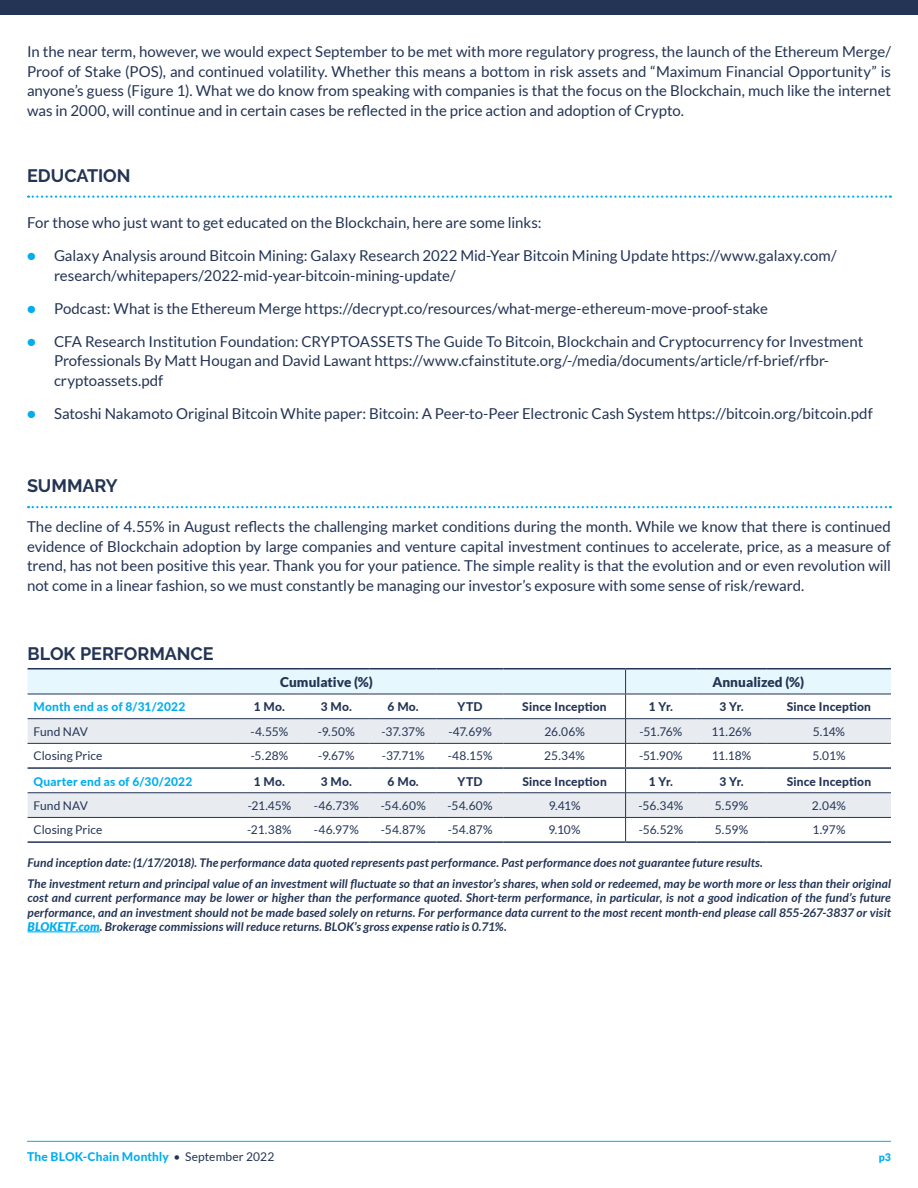
<style>
.page{position:relative;width:918px;height:1188px;background:#fff}
.page>*{position:absolute;margin:0;border:0;box-sizing:border-box;transform-origin:0 0}
.t1{font:700 18px "Raleway";color:#233454}
.t2{font:15px/19.5px "Lato";letter-spacing:-.005em;color:#233454;text-align:justify}
.t3{font:900 13.5px "Lato";color:#233454}
.t4{font:italic 700 12px/14.4px "Lato";letter-spacing:.01em;color:#233454}
.t5{font:12px "Lato";color:#233454}
.t6{font:800 12px "Lato";letter-spacing:.015em;color:#233454}
.t7{font:800 12px "Lato";letter-spacing:.015em;color:#00aeef}
.t8{font:900 10.5px "Lato";color:#00aeef}
.s1{font-weight:900;color:#00aeef}
.s2{font-weight:400;color:#233454}
</style>
<div class="page">
<div style="left:0;top:0;width:918px;height:14px;background:#233454"></div>
<hr style="left:27px;top:1141px;width:864px;height:1px;background:#00aeef">
<svg style="left:28px;top:195px;width:863px;height:3px"></svg>
<svg style="left:28px;top:506px;width:863px;height:2px"></svg>
<hr style="left:28px;top:841px;width:208px;height:2px;background:#233454">
<hr style="left:236px;top:841px;width:67px;height:2px;background:#233454">
<hr style="left:303px;top:841px;width:67px;height:2px;background:#233454">
<hr style="left:370px;top:841px;width:67px;height:2px;background:#233454">
<hr style="left:437px;top:841px;width:67px;height:2px;background:#233454">
<hr style="left:504px;top:841px;width:122px;height:2px;background:#233454">
<hr style="left:626px;top:841px;width:70px;height:2px;background:#233454">
<hr style="left:696px;top:841px;width:71px;height:2px;background:#233454">
<hr style="left:767px;top:841px;width:124px;height:2px;background:#233454">
<hr style="left:28px;top:668px;width:208px;height:1px;background:#233454">
<hr style="left:236px;top:668px;width:67px;height:1px;background:#233454">
<hr style="left:303px;top:668px;width:67px;height:1px;background:#233454">
<hr style="left:370px;top:668px;width:67px;height:1px;background:#233454">
<hr style="left:437px;top:668px;width:67px;height:1px;background:#233454">
<hr style="left:504px;top:668px;width:122px;height:1px;background:#233454">
<hr style="left:626px;top:668px;width:70px;height:1px;background:#233454">
<hr style="left:696px;top:668px;width:71px;height:1px;background:#233454">
<hr style="left:767px;top:668px;width:124px;height:1px;background:#233454">
<svg style="left:28px;top:669px;width:863px;height:172px"></svg>
<hr style="left:28px;top:767px;width:208px;height:2px;background:#233454">
<hr style="left:236px;top:767px;width:67px;height:2px;background:#233454">
<hr style="left:303px;top:767px;width:67px;height:2px;background:#233454">
<hr style="left:370px;top:767px;width:67px;height:2px;background:#233454">
<hr style="left:437px;top:767px;width:67px;height:2px;background:#233454">
<hr style="left:504px;top:767px;width:122px;height:2px;background:#233454">
<hr style="left:626px;top:767px;width:70px;height:2px;background:#233454">
<hr style="left:696px;top:767px;width:71px;height:2px;background:#233454">
<hr style="left:767px;top:767px;width:124px;height:2px;background:#233454">
<hr style="left:28px;top:931px;width:72px;height:1px;background:#00aeef">
<p class="t2" style="left:27px;top:42px;width:866px">In the near term, however, we would expect September to be met with more regulatory progress, the launch of the Ethereum Merge/ Proof of Stake (POS), and continued volatility. Whether this means a bottom in risk assets and “Maximum Financial Opportunity” is anyone’s guess (Figure 1). What we do know from speaking with companies is that the focus on the Blockchain, much like the internet was in 2000, will continue and in certain cases be reflected in the price action and adoption of Crypto.</p>
<p class="t1" style="left:27px;top:165px;width:105px">EDUCATION</p>
<p class="t2" style="left:27px;top:213px;width:516px">For those who just want to get educated on the Blockchain, here are some links:</p>
<p class="t2" style="left:54px;top:246px;width:784px;text-indent:-27px"><span class="s1">•</span> Galaxy Analysis around Bitcoin Mining: Galaxy Research 2022 Mid-Year Bitcoin Mining Update https://www.galaxy.com/ research/whitepapers/2022-mid-year-bitcoin-mining-update/</p>
<p class="t2" style="left:27px;top:299px;width:742px"><span class="s1">•</span> Podcast: What is the Ethereum Merge https://decrypt.co/resources/what-merge-ethereum-move-proof-stake</p>
<p class="t2" style="left:54px;top:332px;width:811px;text-align:left;text-indent:-27px"><span class="s1">•</span> CFA Research Institution Foundation: CRYPTOASSETS The Guide To Bitcoin, Blockchain and Cryptocurrency for Investment<br>Professionals By Matt Hougan and David Lawant https://www.cfainstitute.org/-/media/documents/article/rf-brief/rfbr&shy;cryptoassets.pdf</p>
<p class="t2" style="left:27px;top:404px;width:847px"><span class="s1">•</span> Satoshi Nakamoto Original Bitcoin White paper: Bitcoin: A Peer-to-Peer Electronic Cash System https://bitcoin.org/bitcoin.pdf</p>
<p class="t1" style="left:27px;top:476px;width:92px">SUMMARY</p>
<p class="t2" style="left:27px;top:517px;width:865px">The decline of 4.55% in August reflects the challenging market conditions during the month. While we know that there is continued evidence of Blockchain adoption by large companies and venture capital investment continues to accelerate, price, as a measure of trend, has not been positive this year. Thank you for your patience. The simple reality is that the evolution and or even revolution will not come in a linear fashion, so we must constantly be managing our investor’s exposure with some sense of risk/reward.</p>
<p class="t1" style="left:28px;top:643px;width:188px">BLOK PERFORMANCE</p>
<p class="t3" style="left:280px;top:674px;width:94px">Cumulative (%)</p>
<p class="t3" style="left:712px;top:674px;width:93px">Annualized (%)</p>
<p class="t7" style="left:34px;top:698px;width:153px">Month end as of 8/31/2022</p>
<p class="t6" style="left:254px;top:698px;width:33px">1 Mo.</p>
<p class="t6" style="left:321px;top:698px;width:33px">3 Mo.</p>
<p class="t6" style="left:388px;top:698px;width:33px">6 Mo.</p>
<p class="t6" style="left:458px;top:698px;width:26px">YTD</p>
<p class="t6" style="left:522px;top:698px;width:86px">Since Inception</p>
<p class="t6" style="left:649px;top:698px;width:26px">1 Yr.</p>
<p class="t6" style="left:719px;top:698px;width:26px">3 Yr.</p>
<p class="t6" style="left:787px;top:698px;width:86px">Since Inception</p>
<p class="t5" style="left:34px;top:725px;width:56px">Fund NAV</p>
<p class="t5" style="left:251px;top:725px;width:39px">-4.55%</p>
<p class="t5" style="left:318px;top:725px;width:38px">-9.50%</p>
<p class="t5" style="left:382px;top:725px;width:45px">-37.37%</p>
<p class="t5" style="left:448px;top:725px;width:45px">-47.69%</p>
<p class="t5" style="left:544px;top:725px;width:42px">26.06%</p>
<p class="t5" style="left:640px;top:725px;width:44px">-51.76%</p>
<p class="t5" style="left:712px;top:725px;width:41px">11.26%</p>
<p class="t5" style="left:813px;top:725px;width:34px">5.14%</p>
<p class="t5" style="left:34px;top:749px;width:70px">Closing Price</p>
<p class="t5" style="left:251px;top:749px;width:39px">-5.28%</p>
<p class="t5" style="left:318px;top:749px;width:38px">-9.67%</p>
<p class="t5" style="left:382px;top:749px;width:44px">-37.71%</p>
<p class="t5" style="left:448px;top:749px;width:46px">-48.15%</p>
<p class="t5" style="left:544px;top:749px;width:42px">25.34%</p>
<p class="t5" style="left:639px;top:749px;width:45px">-51.90%</p>
<p class="t5" style="left:712px;top:749px;width:41px">11.18%</p>
<p class="t5" style="left:812px;top:749px;width:35px">5.01%</p>
<p class="t7" style="left:34px;top:772px;width:160px">Quarter end as of 6/30/2022</p>
<p class="t6" style="left:254px;top:772px;width:33px">1 Mo.</p>
<p class="t6" style="left:321px;top:772px;width:33px">3 Mo.</p>
<p class="t6" style="left:388px;top:772px;width:33px">6 Mo.</p>
<p class="t6" style="left:458px;top:772px;width:26px">YTD</p>
<p class="t6" style="left:522px;top:772px;width:86px">Since Inception</p>
<p class="t6" style="left:649px;top:772px;width:26px">1 Yr.</p>
<p class="t6" style="left:719px;top:772px;width:26px">3 Yr.</p>
<p class="t6" style="left:787px;top:772px;width:86px">Since Inception</p>
<p class="t5" style="left:34px;top:799px;width:56px">Fund NAV</p>
<p class="t5" style="left:248px;top:799px;width:45px">-21.45%</p>
<p class="t5" style="left:314px;top:799px;width:46px">-46.73%</p>
<p class="t5" style="left:381px;top:799px;width:47px">-54.60%</p>
<p class="t5" style="left:448px;top:799px;width:47px">-54.60%</p>
<p class="t5" style="left:549px;top:799px;width:33px">9.41%</p>
<p class="t5" style="left:639px;top:799px;width:46px">-56.34%</p>
<p class="t5" style="left:715px;top:799px;width:35px">5.59%</p>
<p class="t5" style="left:812px;top:799px;width:35px">2.04%</p>
<p class="t5" style="left:34px;top:823px;width:70px">Closing Price</p>
<p class="t5" style="left:247px;top:823px;width:46px">-21.38%</p>
<p class="t5" style="left:314px;top:823px;width:46px">-46.97%</p>
<p class="t5" style="left:381px;top:823px;width:46px">-54.87%</p>
<p class="t5" style="left:448px;top:823px;width:46px">-54.87%</p>
<p class="t5" style="left:549px;top:823px;width:34px">9.10%</p>
<p class="t5" style="left:639px;top:823px;width:46px">-56.52%</p>
<p class="t5" style="left:715px;top:823px;width:35px">5.59%</p>
<p class="t5" style="left:812px;top:823px;width:35px">1.97%</p>
<p class="t4" style="left:28px;top:852px;width:865px;line-height:21.1px">Fund inception date: (1/17/2018). The performance data quoted represents past performance. Past performance does not guarantee future results.<br>The investment return and principal value of an investment will fluctuate so that an investor’s shares, when sold or redeemed, may be worth more or less than their original</p>
<p class="t4" style="left:28px;top:891px;width:865px;text-align:justify">cost and current performance may be lower or higher than the performance quoted. Short-term performance, in particular, is not a good indication of the fund’s future performance, and an investment should not be made based solely on returns. For performance data current to the most recent month-end please call 855-267-3837 or visit <span class="s1">BLOKETF.com</span>. Brokerage commissions will reduce returns. BLOK’s gross expense ratio is 0.71%.</p>
<p class="t7" style="left:27px;top:1148px;width:249px">The BLOK-Chain Monthly <span class="s2">• September 2022</span></p>
<p class="t8" style="left:879px;top:1151px;width:14px">p3</p>
</div>
